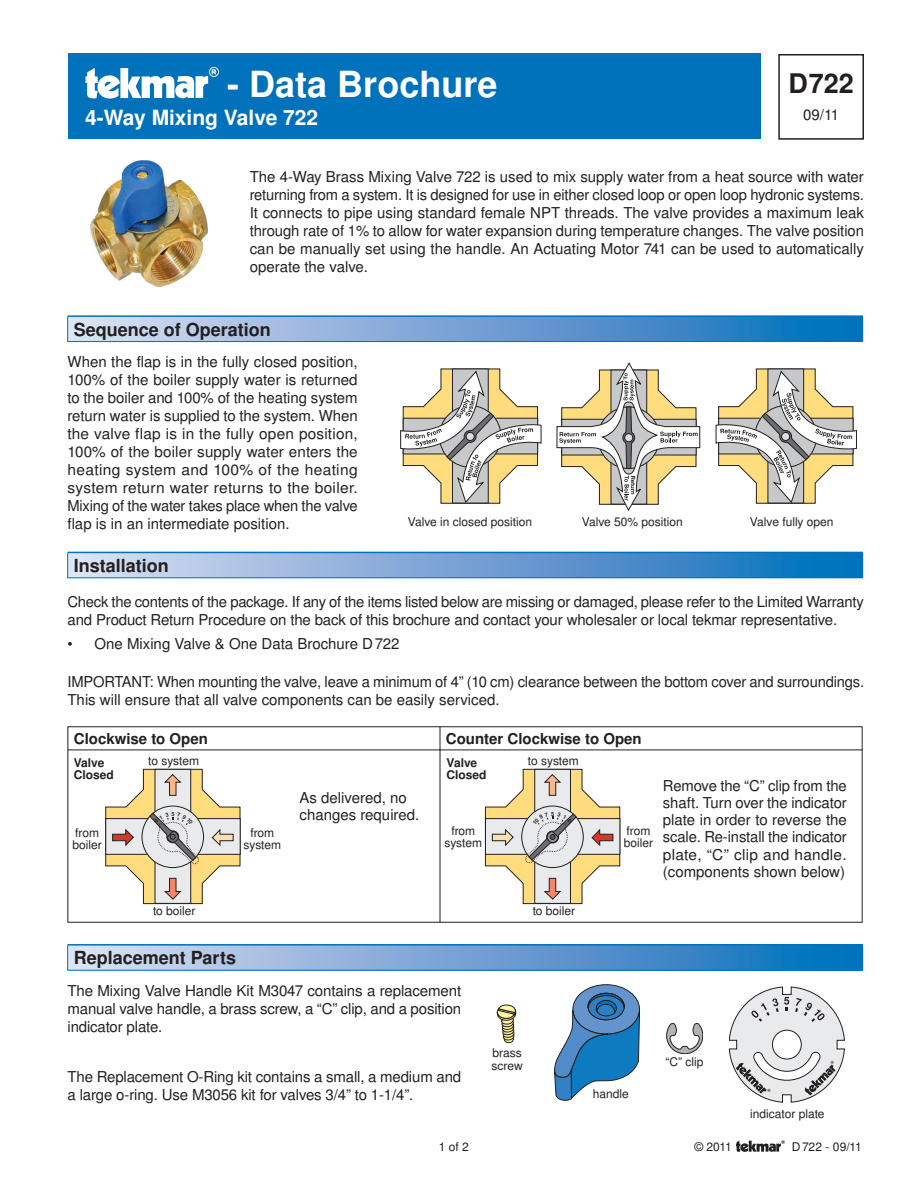
<style>
.page{position:relative;width:918px;height:1188px;background:#fff}
.page>*{position:absolute;margin:0;border:0;box-sizing:border-box;transform-origin:0 0}
.t1{font:700 36px "Nimbus San LOT";color:#fff}
.t2{font:700 27px "Nimbus San LOT";color:#231f20}
.t3{font:700 21px "Nimbus San LOT";color:#fff}
.t4{font:700 18px "Nimbus San LOT";color:#231f20}
.t5{font:15px/18px "Nimbus San LOT";letter-spacing:-.01em;color:#231f20;text-align:justify}
.t6{font:700 15px "Nimbus San LOT";color:#231f20}
.t7{font:12px/12px "Nimbus San LOT";color:#231f20}
.t8{font:700 12px/12px "Nimbus San LOT";color:#231f20}
.t9{font:700 5.55px "Nimbus San LOT";color:#231f20}
</style>
<div class="page">
<svg style="left:736px;top:1140px;width:49px;height:12px"></svg>
<div style="left:778px;top:54px;width:86px;height:86px;border:2px solid #231f20"></div>
<div style="left:68px;top:53px;width:693px;height:86px;background:#0071bb"></div>
<svg style="left:86px;top:67px;width:133px;height:32px"></svg>
<img style="left:90px;top:160px;width:118px;height:126px">
<svg style="left:68px;top:317px;width:794px;height:24px;background:#72a4d4"></svg>
<svg style="left:67px;top:317px;width:1px;height:24px"></svg>
<svg style="left:862px;top:317px;width:1px;height:24px"></svg>
<hr style="left:68px;top:341px;width:795px;height:1px;background:#0071bb">
<hr style="left:68px;top:315px;width:795px;height:2px;background:#0071bb">
<svg style="left:68px;top:553px;width:794px;height:25px;background:#6ea2d4"></svg>
<svg style="left:67px;top:553px;width:1px;height:25px"></svg>
<svg style="left:862px;top:553px;width:1px;height:25px"></svg>
<hr style="left:68px;top:578px;width:795px;height:1px;background:#0071bb">
<hr style="left:68px;top:552px;width:795px;height:1px;background:#0071bb">
<svg style="left:68px;top:946px;width:794px;height:24px;background:#71a3d4"></svg>
<svg style="left:67px;top:946px;width:1px;height:24px"></svg>
<svg style="left:862px;top:946px;width:1px;height:24px"></svg>
<hr style="left:68px;top:970px;width:795px;height:1px;background:#0071bb">
<hr style="left:68px;top:944px;width:795px;height:2px;background:#0071bb">
<svg style="left:554px;top:984px;width:86px;height:117px"></svg>
<svg style="left:729px;top:987px;width:116px;height:115px"></svg>
<svg style="left:666px;top:1023px;width:37px;height:31px"></svg>
<svg style="left:497px;top:1004px;width:19px;height:40px"></svg>
<svg style="left:556px;top:362px;width:144px;height:149px"></svg>
<div style="left:625px;top:434px;width:8px;height:8px;background:#dcdddf;border-radius:50%"></div>
<div style="left:625px;top:433px;width:8px;height:9px;border:1px solid #231f20;border-radius:50%"></div>
<svg style="left:715px;top:368px;width:142px;height:136px"></svg>
<svg style="left:400px;top:368px;width:142px;height:136px"></svg>
<hr style="left:68px;top:726px;width:211px;height:1px;background:#231f20">
<svg style="left:68px;top:727px;width:1px;height:23px"></svg>
<hr style="left:279px;top:726px;width:373px;height:1px;background:#231f20">
<svg style="left:440px;top:727px;width:1px;height:23px"></svg>
<hr style="left:652px;top:726px;width:211px;height:1px;background:#231f20">
<svg style="left:862px;top:727px;width:1px;height:23px"></svg>
<hr style="left:68px;top:750px;width:211px;height:1px;background:#231f20">
<hr style="left:68px;top:750px;width:1px;height:172px;background:#231f20">
<hr style="left:279px;top:750px;width:373px;height:1px;background:#231f20">
<hr style="left:440px;top:750px;width:1px;height:172px;background:#231f20">
<hr style="left:652px;top:750px;width:211px;height:1px;background:#231f20">
<hr style="left:862px;top:750px;width:1px;height:172px;background:#231f20">
<hr style="left:68px;top:922px;width:584px;height:1px;background:#231f20">
<hr style="left:652px;top:922px;width:211px;height:1px;background:#231f20">
<svg style="left:105px;top:769px;width:136px;height:135px"></svg>
<svg style="left:485px;top:769px;width:136px;height:135px"></svg>
<h1 class="t1" style="left:227px;top:70px;width:272px">- Data Brochure</h1>
<h3 class="t3" style="left:85px;top:109px;width:234px">4-Way Mixing Valve 722</h3>
<h2 class="t2" style="left:788px;top:73px;width:67px">D 722</h2>
<p class="t5" style="left:803px;top:108px;width:37px">09/11</p>
<p class="t5" style="left:250px;top:169px;width:616px">The 4-Way Brass Mixing Valve 722 is used to mix supply water from a heat source with water returning from a system. It is designed for use in either closed loop or open loop hydronic systems.<br>It connects to pipe using standard female NPT threads. The valve provides a maximum leak through rate of 1% to allow for water expansion during temperature changes. The valve position can be manually set using the handle. An Actuating Motor 741 can be used to automatically operate the valve.</p>
<p class="t4" style="left:74px;top:322px;width:199px">Sequence of Operation</p>
<p class="t5" style="left:68px;top:354px;width:292px">When the flap is in the fully closed position, 100% of the boiler supply water is returned to the boiler and 100% of the heating system return water is supplied to the system. When the valve flap is in the fully open position, 100% of the boiler supply water enters the heating system and 100% of the heating system return water returns to the boiler.<br>Mixing of the water takes place when the valve flap is in an intermediate position.</p>
<p class="t4" style="left:74px;top:558px;width:97px">Installation</p>
<p class="t5" style="left:68px;top:594px;width:798px">Check the contents of the package. If any of the items listed below are missing or damaged, please refer to the Limited Warranty and Product Return Procedure on the back of this brochure and contact your wholesaler or local tekmar representative.</p>
<p class="t5" style="left:68px;top:636px;width:334px">• One Mixing Valve &amp; One Data Brochure D 722</p>
<p class="t5" style="left:68px;top:674px;width:798px">IMPORTANT: When mounting the valve, leave a minimum of 4” (10 cm) clearance between the bottom cover and surroundings.<br>This will ensure that all valve components can be easily serviced.</p>
<p class="t7" style="left:408px;top:517px;width:126px">Valve in closed position</p>
<p class="t7" style="left:582px;top:517px;width:103px">Valve 50% position</p>
<p class="t7" style="left:750px;top:517px;width:85px">Valve fully open</p>
<p class="t6" style="left:74px;top:733px;width:136px">Clockwise to Open</p>
<p class="t6" style="left:446px;top:733px;width:197px">Counter Clockwise to Open</p>
<p class="t7" style="left:148px;top:756px;width:52px">to system</p>
<p class="t7" style="left:528px;top:756px;width:52px">to system</p>
<p class="t8" style="left:74px;top:758px;width:42px">Valve<br>Closed</p>
<p class="t8" style="left:447px;top:758px;width:42px">Valve<br>Closed</p>
<p class="t7" style="left:72px;top:827px;width:31px">from boiler</p>
<p class="t9" style="left:171px;top:812px;width:5px">5</p>
<p class="t7" style="left:153px;top:906px;width:44px">to boiler</p>
<p class="t7" style="left:244px;top:827px;width:39px;text-align:center">from system</p>
<p class="t5" style="left:300px;top:790px;width:121px;line-height:17.2px">As delivered, no changes required.</p>
<p class="t7" style="left:445px;top:826px;width:39px;text-align:center">from system</p>
<p class="t9" style="left:551px;top:811px;width:5px">5</p>
<p class="t7" style="left:533px;top:906px;width:44px">to boiler</p>
<p class="t7" style="left:624px;top:826px;width:31px">from boiler</p>
<p class="t5" style="left:663px;top:778px;width:185px;line-height:17.2px">Remove the “C” clip from the shaft. Turn over the indicator plate in order to reverse the scale. Re-install the indicator plate, “C” clip and handle. (components shown below)</p>
<p class="t4" style="left:74px;top:951px;width:164px">Replacement Parts</p>
<p class="t5" style="left:68px;top:983px;width:395px">The Mixing Valve Handle Kit M3047 contains a replacement manual valve handle, a brass screw, a “C” clip, and a position indicator plate.</p>
<p class="t5" style="left:68px;top:1069px;width:395px">The Replacement O-Ring kit contains a small, a medium and a large o-ring. Use M3056 kit for valves 3/4” to 1-1/4”.</p>
<p class="t7" style="left:492px;top:1048px;width:33px;line-height:12.8px">brass screw</p>
<p class="t7" style="left:593px;top:1089px;width:38px">handle</p>
<p class="t7" style="left:665px;top:1056px;width:39px">“C” clip</p>
<p class="t7" style="left:750px;top:1109px;width:76px">indicator plate</p>
<p class="t7" style="left:439px;top:1142px;width:32px">1 of 2</p>
<p class="t7" style="left:694px;top:1142px;width:39px">© 2011</p>
<p class="t7" style="left:792px;top:1142px;width:71px">D 722 - 09/11</p>
</div>
